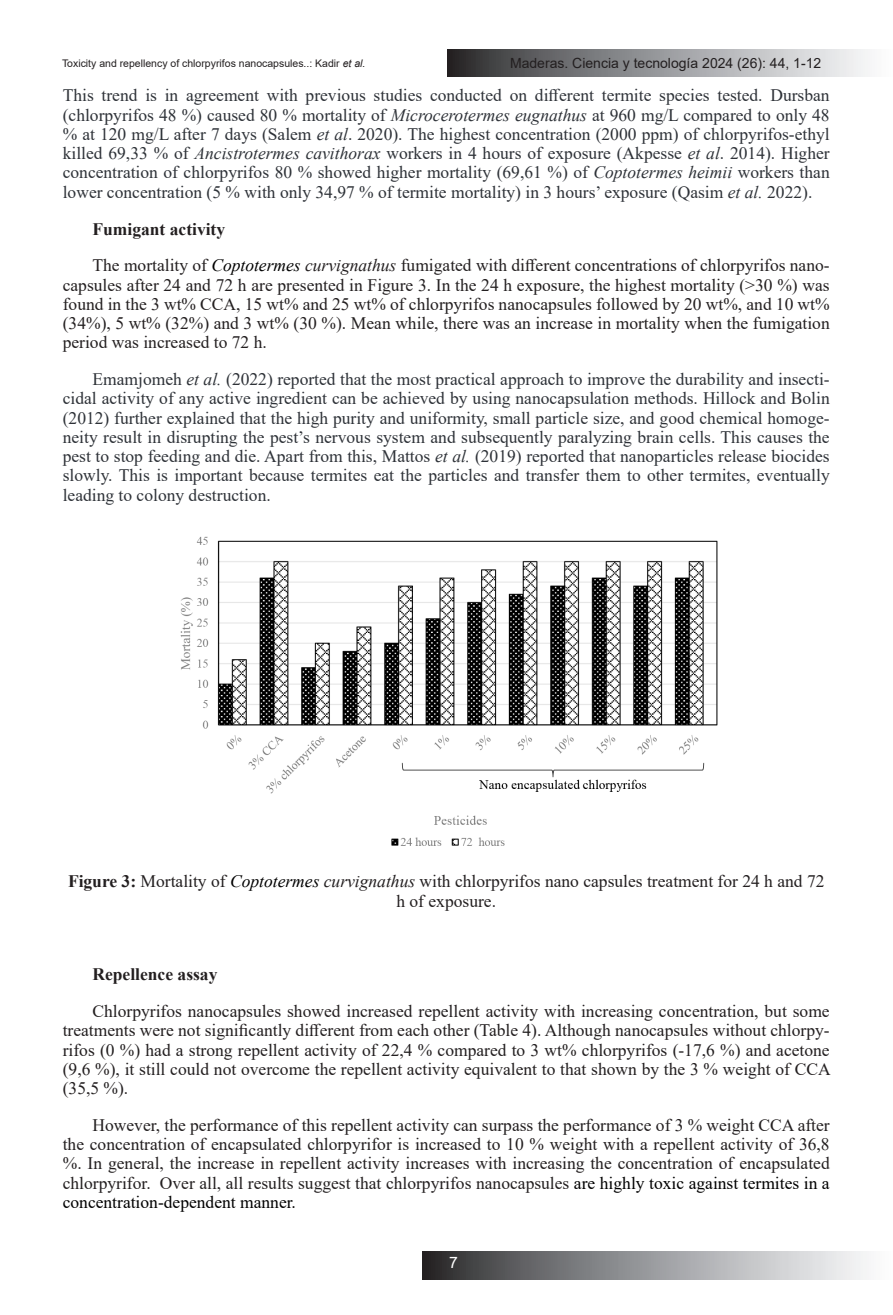
<style>
.page{position:relative;width:893px;height:1315px;background:#fff}
.page>*{position:absolute;margin:0;border:0;box-sizing:border-box;transform-origin:0 0}
.HTML_Preformatted{font:17.5px/19.2px "Times New Roman";color:#231f20;text-align:justify}
.HTML_Preformatted-2{font:17.5px/19.2px "Times New Roman";color:#2e3238;text-align:justify}
.t1{font:700 17.5px "Times New Roman";color:#231f20}
.t2{font:15.75px "Arial";color:#fff}
.t3{font:14px "Arial";color:#231f20}
.t4{font:10.5px "Arial";color:#231f20}
.s1{font-style:italic}
.s2{font-style:italic;color:#000}
.s3{font-weight:700}
.s4{color:#000}
</style>
<div class="page">
<svg style="left:448px;top:49px;width:420px;height:28px;background:#949597"></svg>
<svg style="left:423px;top:1252px;width:444px;height:27px;background:#949597"></svg>
<img style="left:180px;top:536px;width:538px;height:310px">
<p class="t4" style="left:62px;top:56px;width:305px">Toxicity and repellency of chlorpyrifos nanocapsules..: Kadir <span class="s1">et al.</span></p>
<p class="t3" style="left:510px;top:53px;width:313px">Maderas. Ciencia y tecnología 2024 (26): 44, 1-12</p>
<p class="HTML_Preformatted-2" style="left:63px;top:85px;width:768px">This trend is in agreement with previous studies conducted on different termite species tested. Dursban (chlorpyrifos 48 %) caused 80 % mortality of <span class="s1">Microcerotermes eugnathus</span> at 960 mg/L compared to only 48 % at 120 mg/L after 7 days (Salem <span class="s1">et al</span>. 2020). The highest concentration (2000 ppm) of chlorpyrifos-ethyl killed 69,33 % of <span class="s1">Ancistrotermes cavithorax</span> workers in 4 hours of exposure (Akpesse <span class="s1">et al</span>. 2014). Higher concentration of chlorpyrifos 80 % showed higher mortality (69,61 %) of <span class="s1">Coptotermes heimii</span> workers than lower concentration (5 % with only 34,97 % of termite mortality) in 3 hours’ exposure (Qasim <span class="s1">et al.</span> 2022).</p>
<p class="t1" style="left:93px;top:216px;width:134px">Fumigant activity</p>
<p class="HTML_Preformatted" style="left:63px;top:255px;width:768px;text-indent:30px">The mortality of <span class="s2">Coptotermes</span> <span class="s1">curvignathus</span> fumigated with different concentrations of chlorpyrifos nano&shy;capsules after 24 and 72 h are presented in Figure 3. In the 24 h exposure, the highest mortality (&gt;30 %) was found in the 3 wt% CCA, 15 wt% and 25 wt% of chlorpyrifos nanocapsules followed by 20 wt%, and 10 wt% (34%), 5 wt% (32%) and 3 wt% (30 %). Mean while, there was an increase in mortality when the fumigation period was increased to 72 h.</p>
<p class="HTML_Preformatted-2" style="left:63px;top:369px;width:768px;text-indent:30px">Emamjomeh <span class="s1">et al.</span> (2022) reported that the most practical approach to improve the durability and insecti&shy;cidal activity of any active ingredient can be achieved by using nanocapsulation methods. Hillock and Bolin (2012) further explained that the high purity and uniformity, small particle size, and good chemical homoge&shy;neity result in disrupting the pest’s nervous system and subsequently paralyzing brain cells. This causes the pest to stop feeding and die. Apart from this, Mattos <span class="s1">et al.</span> (2019) reported that nanoparticles release biocides slowly. This is important because termites eat the particles and transfer them to other termites, eventually leading to colony destruction.</p>
<p class="HTML_Preformatted" style="left:68px;top:871px;width:758px;text-align:center"><span class="s3">Figure 3:</span> Mortality of <span class="s2">Coptotermes</span> <span class="s1">curvignathus</span> with chlorpyrifos nano capsules treatment for 24 h and 72 h of exposure.</p>
<p class="t1" style="left:93px;top:961px;width:126px">Repellence assay</p>
<p class="HTML_Preformatted" style="left:63px;top:1001px;width:769px;text-indent:30px">Chlorpyrifos nanocapsules showed increased repellent activity with increasing concentration, but some treatments were not significantly different from each other (Table 4). Although nanocapsules without chlorpy&shy;rifos (0 %) had a strong repellent activity of 22,4 % compared to 3 wt% chlorpyrifos (-17,6 %) and acetone (9,6 %), it still could not overcome the repellent activity equivalent to that shown by the 3 % weight of CCA (35,5 %).</p>
<p class="HTML_Preformatted" style="left:63px;top:1114px;width:768px;text-indent:30px">However, the performance of this repellent activity can surpass the performance of 3 % weight CCA after the concentration of encapsulated chlorpyrifor is increased to 10 % weight with a repellent activity of 36,8 %. In general, the increase in repellent activity increases with increasing the concentration of encapsulated chlorpyrifor. Over all, all results suggest that chlorpyrifos nanocapsules <span class="s4">are highly toxic against termites in a concentration-dependent manner.</span></p>
<p class="t2" style="left:449px;top:1252px;width:10px">7</p>
</div>
